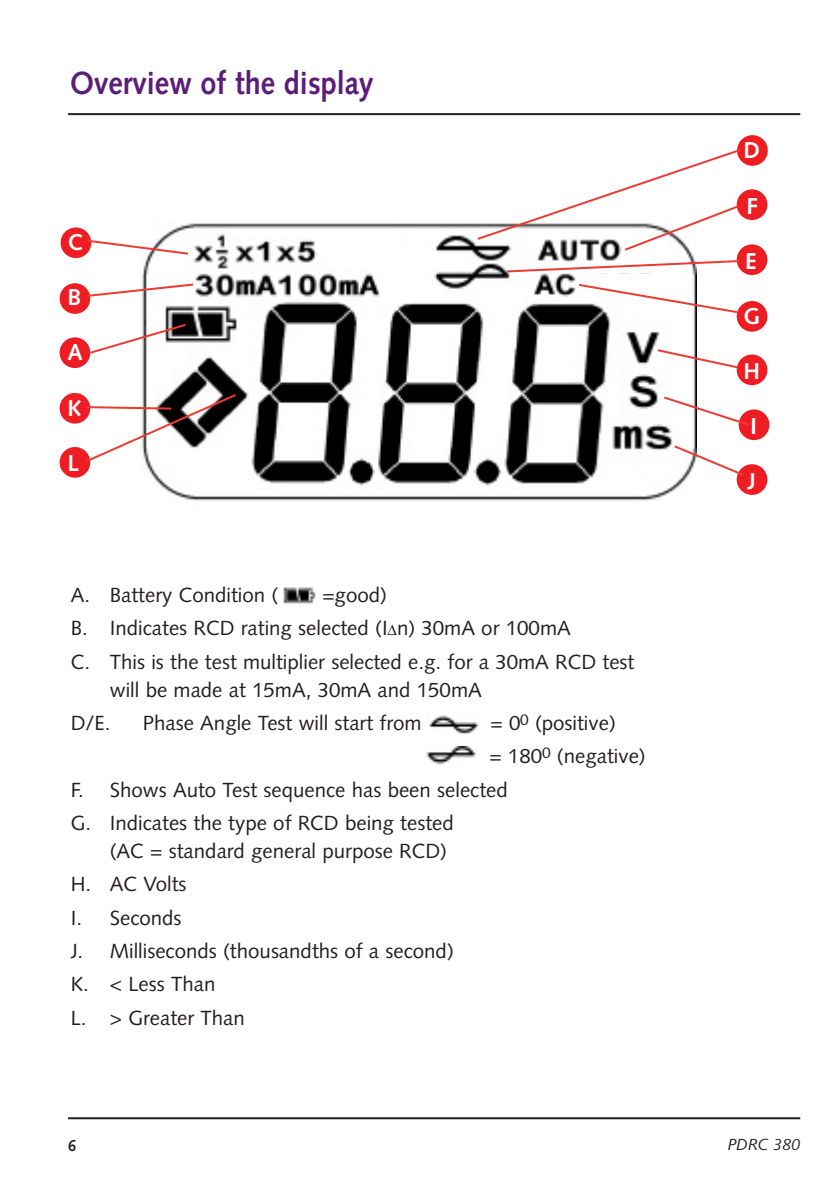
<style>
.page{position:relative;width:840px;height:1191px;background:#fff}
.page>*{position:absolute;margin:0;border:0;box-sizing:border-box;transform-origin:0 0}
.t1{font:700 32px "Syntax";color:#5c1d78;scale:.9 1}
.t2{font:700 23px "Syntax";color:#fff}
.t3{font:20.4px/33.2px "Syntax";color:#231f20}
.t4{font:italic 16px "Syntax";color:#231f20}
.t5{font:700 16px "Syntax";color:#231f20;scale:.9 1}
</style>
<div class="page">
<div style="left:736px;top:464px;width:31px;height:31px;background:#ee1d23;border-radius:50%"></div>
<div style="left:738px;top:409px;width:31px;height:31px;background:#ee1d23;border-radius:50%"></div>
<div style="left:736px;top:354px;width:31px;height:31px;background:#ee1d23;border-radius:50%"></div>
<div style="left:736px;top:301px;width:31px;height:31px;background:#ee1d23;border-radius:50%"></div>
<div style="left:736px;top:244px;width:31px;height:31px;background:#ee1d23;border-radius:50%"></div>
<div style="left:736px;top:189px;width:31px;height:31px;background:#ee1d23;border-radius:50%"></div>
<div style="left:736px;top:135px;width:31px;height:31px;background:#ee1d23;border-radius:50%"></div>
<div style="left:60px;top:447px;width:30px;height:31px;background:#ee1d23;border-radius:50%"></div>
<div style="left:60px;top:393px;width:30px;height:30px;background:#ee1d23;border-radius:50%"></div>
<div style="left:60px;top:337px;width:30px;height:31px;background:#ee1d23;border-radius:50%"></div>
<div style="left:60px;top:283px;width:30px;height:31px;background:#ee1d23;border-radius:50%"></div>
<div style="left:61px;top:227px;width:30px;height:31px;background:#ee1d23;border-radius:50%"></div>
<img style="left:141px;top:223px;width:555px;height:278px">
<img style="left:283px;top:587px;width:33px;height:17px">
<img style="left:429px;top:715px;width:50px;height:19px">
<img style="left:426px;top:746px;width:50px;height:19px">
<svg style="left:88px;top:322px;width:100px;height:33px"></svg>
<svg style="left:85px;top:282px;width:110px;height:16px"></svg>
<svg style="left:85px;top:238px;width:105px;height:18px"></svg>
<svg style="left:84px;top:392px;width:154px;height:72px"></svg>
<svg style="left:475px;top:147px;width:267px;height:105px"></svg>
<svg style="left:504px;top:259px;width:236px;height:14px"></svg>
<svg style="left:655px;top:348px;width:84px;height:22px"></svg>
<svg style="left:661px;top:395px;width:90px;height:32px"></svg>
<svg style="left:671px;top:444px;width:74px;height:33px"></svg>
<div style="left:326px;top:234px;width:60px;height:34px;background:#fff"></div>
<div style="left:590px;top:274px;width:70px;height:28px;background:#fff"></div>
<svg style="left:576px;top:283px;width:163px;height:31px"></svg>
<hr style="left:68px;top:1117px;width:731px;height:2px;background:#231f20">
<hr style="left:68px;top:113px;width:731px;height:2px;background:#231f20">
<h1 class="t1" style="left:70px;top:70px;width:338px">Overview of the display</h1>
<p class="t2" style="left:67px;top:233px;width:17px">C</p>
<p class="t2" style="left:67px;top:288px;width:16px">B</p>
<p class="t2" style="left:67px;top:343px;width:17px">A</p>
<p class="t2" style="left:67px;top:398px;width:16px">K</p>
<p class="t2" style="left:67px;top:453px;width:13px">L</p>
<p class="t3" style="left:71px;top:580px;width:209px">A. Battery Condition (</p>
<p class="t3" style="left:71px;top:580px;width:565px;text-indent:251px">=good)<br>B. Indicates RCD rating selected (I∆n) 30mA or 100mA<br>C. This is the test multiplier selected e.g. for a 30mA RCD test</p>
<p class="t3" style="left:71px;top:675px;width:412px;text-indent:39px">will be made at 15mA, 30mA and 150mA<br>D/E.</p>
<p class="t3" style="left:143px;top:708px;width:280px">Phase Angle Test will start from</p>
<p class="t3" style="left:490px;top:708px;width:127px">= 0<sup>0</sup> (positive)</p>
<p class="t3" style="left:489px;top:741px;width:158px">= 180<sup>0</sup> (negative)</p>
<p class="t3" style="left:71px;top:775px;width:438px">F. Shows Auto Test sequence has been selected</p>
<p class="t3" style="left:71px;top:808px;width:384px">G. Indicates the type of RCD being tested</p>
<p class="t3" style="left:71px;top:836px;width:384px;text-indent:39px">(AC = standard general purpose RCD)<br>H. AC Volts<br>I. Seconds<br>J. Milliseconds (thousandths of a second)<br>K. &lt; Less Than<br>L. &gt; Greater Than</p>
<p class="t2" style="left:743px;top:141px;width:18px">D</p>
<p class="t2" style="left:746px;top:196px;width:13px">F</p>
<p class="t2" style="left:744px;top:251px;width:13px">E</p>
<p class="t2" style="left:743px;top:306px;width:18px">G</p>
<p class="t2" style="left:743px;top:362px;width:18px">H</p>
<p class="t2" style="left:750px;top:417px;width:8px">I</p>
<p class="t2" style="left:747px;top:472px;width:10px">J</p>
<p class="t5" style="left:68px;top:1139px;width:10px">6</p>
<p class="t4" style="left:727px;top:1138px;width:74px">PDRC 380</p>
</div>
